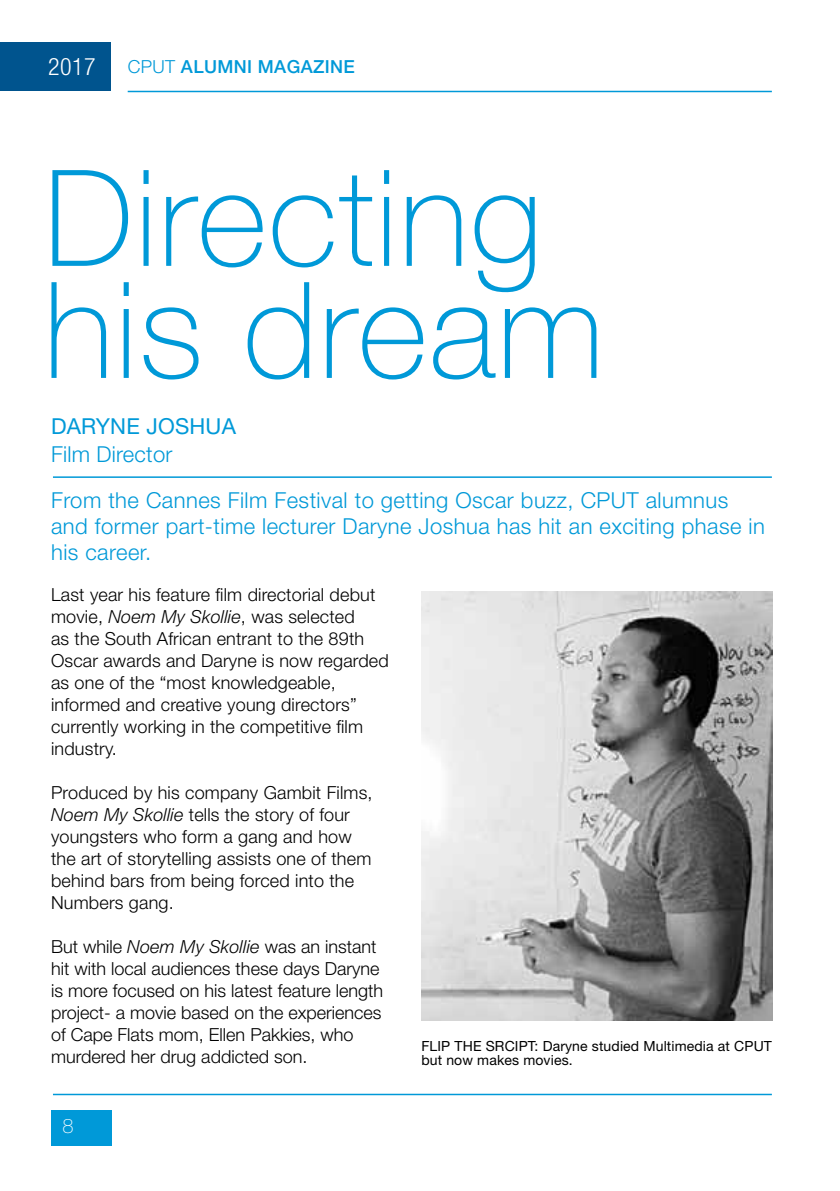
<style>
.page{position:relative;width:840px;height:1191px;background:#fff}
.page>*{position:absolute;margin:0;border:0;box-sizing:border-box;transform-origin:0 0}
.t1{font:100 134px/112px "Helvetica Neue LT Std";letter-spacing:.01em;color:#0099d8}
.t2{font:300 condensed 24px "Helvetica Neue";color:#fff}
.t3{font:300 22px/26px "Helvetica Neue LT Std";letter-spacing:.02em;color:#0099d8}
.t4{font:22px "Helvetica Neue LT Std";color:#0099d8}
.t5{font:100 20px "Helvetica Neue LT Std";color:#fff}
.t6{font:300 18px/22px "Helvetica Neue LT Std";letter-spacing:.01em;color:#000}
.t7{font:500 18px "Helvetica Neue LT Std";letter-spacing:.02em;color:#0099d8}
.t8{font:14px/14px "Helvetica Neue LT Std";letter-spacing:.01em;color:#000}
.s1{font-weight:300}
.s2{font-style:italic}
</style>
<div class="page">
<div style="left:51px;top:1109px;width:60px;height:36px;background:#0099d8"></div>
<hr style="left:53px;top:1093px;width:718px;height:2px;background:#0099d8">
<hr style="left:53px;top:476px;width:718px;height:2px;background:#0099d8">
<hr style="left:128px;top:91px;width:643px;height:1px;background:#0099d8">
<div style="left:0;top:42px;width:110px;height:48px;background:#00548e"></div>
<img style="left:421px;top:591px;width:351px;height:429px">
<h2 class="t2" style="left:48px;top:52px;width:49px">2017</h2>
<p class="t7" style="left:128px;top:56px;width:228px"><span class="s1">CPUT</span> ALUMNI MAGAZINE</p>
<h1 class="t1" style="left:44px;top:162px;width:561px">Directing his dream</h1>
<p class="t4" style="left:51px;top:412px;width:32px">Dary</p>
<p class="t4" style="left:110px;top:412px;width:65px">ne Joshua</p>
<p class="t3" style="left:51px;top:440px;width:123px">Film Director</p>
<p class="t3" style="left:51px;top:487px;width:714px">From the Cannes Film Festival to getting Oscar buzz, CPUT alumnus and former part-time lecturer Daryne Joshua has hit an exciting phase in his career.</p>
<p class="t6" style="left:51px;top:583px;width:339px">Last year his feature film directorial debut movie, <span class="s2">Noem My Skollie</span>, was selected<br>as the South African entrant to the 89th Oscar awards and Daryne is now regarded as one of the “most knowledgeable, informed and creative young directors” currently working in the competitive film industry.</p>
<p class="t6" style="left:51px;top:781px;width:323px">Produced by his company Gambit Films, <span class="s2">Noem My Skollie</span> tells the story of four youngsters who form a gang and how the art of storytelling assists one of them behind bars from being forced into the Numbers gang.</p>
<p class="t6" style="left:51px;top:935px;width:333px">But while <span class="s2">Noem My Skollie</span> was an instant hit with local audiences these days Daryne is more focused on his latest feature length project- a movie based on the experiences of Cape Flats mom, Ellen Pakkies, who murdered her drug addicted son.</p>
<p class="t5" style="left:62px;top:1114px;width:13px">8</p>
<p class="t8" style="left:421px;top:1038px;width:352px">FLIP THE SRCIPT: Daryne studied Multimedia at CPUT but now makes movies.</p>
</div>
